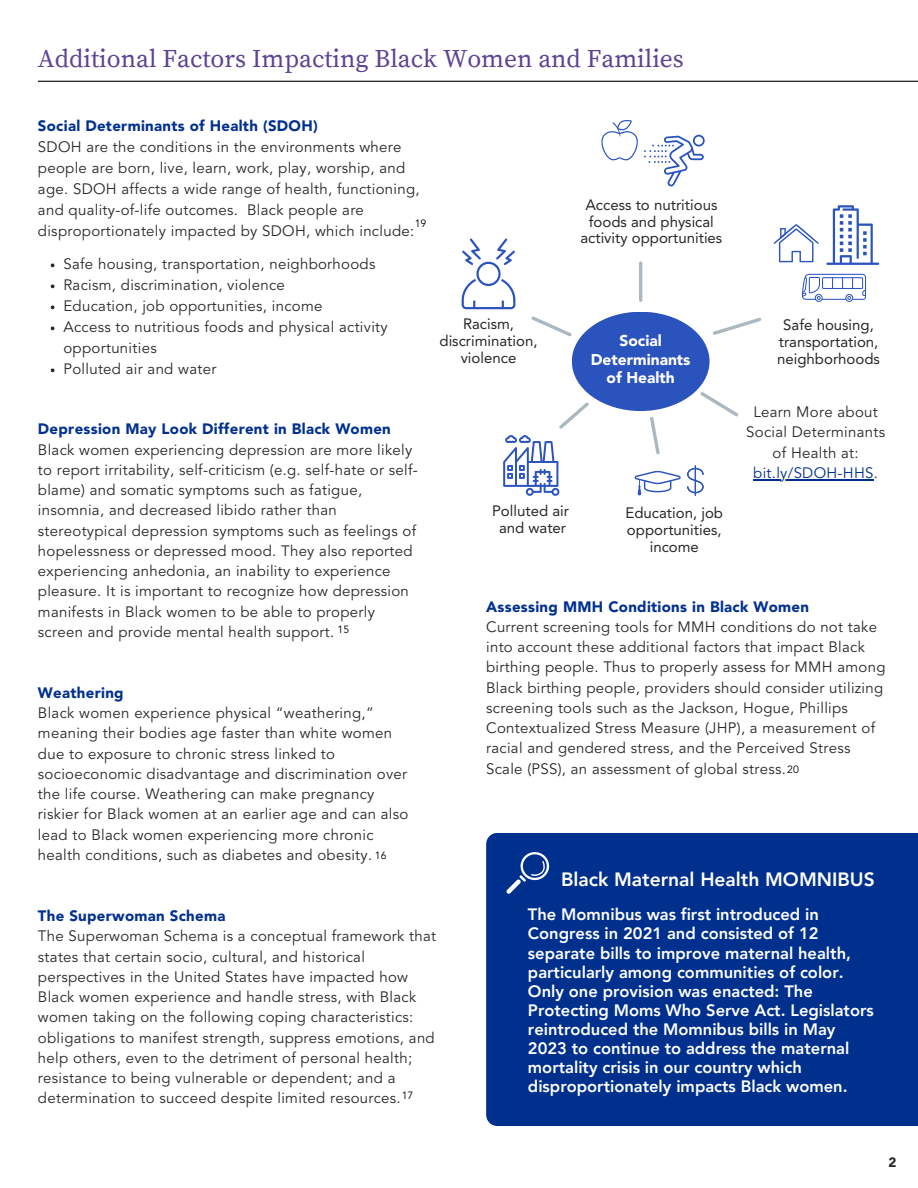
<style>
.page{position:relative;width:918px;height:1188px;background:#fff}
.page>*{position:absolute;margin:0;border:0;box-sizing:border-box;transform-origin:0 0}
.t1{font:25.35px "Source Serif Pro";color:#5d4392}
.t2{font:800 19.2px "Avenir LT Pro";color:#fff}
.t3{font:800 16.5px/19.2px "Avenir LT Pro";color:#fff}
.t4{font:900 15.6px/18.5px "Avenir LT Std";color:#fff;text-align:center}
.t5{font:15px/20.2px "Avenir LT Std";letter-spacing:.02em;color:#2a2829}
.t6{font:15px/16.8px "Avenir LT Std";color:#2a2829;text-align:center}
.t7{font:900 15px "Avenir LT Std";letter-spacing:.02em;color:#00308e}
.t8{font:900 13.5px "Avenir LT Std";color:#2a2829}
.t9{font:10.5px "Avenir LT Std";color:#000}
.s1{color:#00308e}
</style>
<div class="page">
<hr style="left:38px;top:81px;width:880px;height:1px;background:#000">
<svg style="left:51px;top:263px;width:3px;height:4px"></svg>
<svg style="left:51px;top:284px;width:3px;height:4px"></svg>
<svg style="left:51px;top:305px;width:3px;height:4px"></svg>
<svg style="left:51px;top:326px;width:3px;height:4px"></svg>
<svg style="left:51px;top:368px;width:3px;height:4px"></svg>
<div style="left:486px;top:833px;width:432px;height:292px;background:#00308e"></div>
<svg style="left:507px;top:852px;width:42px;height:42px;background:#2d54a2"></svg>
<svg style="left:712px;top:317px;width:50px;height:18px"></svg>
<svg style="left:826px;top:205px;width:53px;height:60px"></svg>
<svg style="left:774px;top:224px;width:45px;height:38px"></svg>
<svg style="left:802px;top:274px;width:64px;height:28px"></svg>
<svg style="left:462px;top:238px;width:53px;height:71px"></svg>
<svg style="left:635px;top:471px;width:46px;height:24px"></svg>
<svg style="left:687px;top:465px;width:17px;height:31px"></svg>
<hr style="left:639px;top:263px;width:3px;height:37px;background:#acb8c0">
<svg style="left:601px;top:120px;width:104px;height:67px"></svg>
<svg style="left:503px;top:402px;width:86px;height:94px"></svg>
<svg style="left:531px;top:316px;width:41px;height:21px"></svg>
<div style="left:572px;top:312px;width:138px;height:99px;background:#2a53bd;border-radius:50%"></div>
<hr style="left:753px;top:479px;width:121px;height:1px;background:#00308e">
<svg style="left:697px;top:389px;width:42px;height:28px"></svg>
<svg style="left:650px;top:416px;width:10px;height:39px"></svg>
<p class="t1" style="left:38px;top:44px;width:647px">Additional Factors Impacting Black Women and Families</p>
<p class="t7" style="left:38px;top:120px;width:281px">Social Determinants of Health (SDOH)</p>
<p class="t5" style="left:38px;top:138px;width:383px;line-height:21px">SDOH are the conditions in the environments where people are born, live, learn, work, play, worship, and age. SDOH affects a wide range of health, functioning, and quality-of-life outcomes. Black people are disproportionately impacted by SDOH, which include:</p>
<p class="t9" style="left:415px;top:219px;width:13px">19</p>
<p class="t5" style="left:63px;top:256px;width:314px">Safe housing, transportation, neighborhoods</p>
<p class="t5" style="left:63px;top:277px;width:223px">Racism, discrimination, violence</p>
<p class="t5" style="left:63px;top:298px;width:261px">Education, job opportunities, income</p>
<p class="t5" style="left:63px;top:318px;width:326px;line-height:21px">Access to nutritious foods and physical activity opportunities</p>
<p class="t5" style="left:63px;top:361px;width:154px">Polluted air and water</p>
<p class="t7" style="left:38px;top:423px;width:354px">Depression May Look Different in Black Women</p>
<p class="t5" style="left:38px;top:441px;width:381px">Black women experiencing depression are more likely to report irritability, self-criticism (e.g. self-hate or self&shy;blame) and somatic symptoms such as fatigue, insomnia, and decreased libido rather than stereotypical depression symptoms such as feelings of hopelessness or depressed mood. They also reported experiencing anhedonia, an inability to experience pleasure. It is important to recognize how depression manifests in Black women to be able to properly screen and provide mental health support.</p>
<p class="t9" style="left:338px;top:625px;width:13px">15</p>
<p class="t7" style="left:38px;top:687px;width:87px">Weathering</p>
<p class="t5" style="left:38px;top:704px;width:372px">Black women experience physical “weathering,” meaning their bodies age faster than white women due to exposure to chronic stress linked to socioeconomic disadvantage and discrimination over the life course. Weathering can make pregnancy riskier for Black women at an earlier age and can also lead to Black women experiencing more chronic health conditions, such as diabetes and obesity.</p>
<p class="t9" style="left:375px;top:851px;width:13px">16</p>
<p class="t6" style="left:580px;top:197px;width:143px">Access to nutritious foods and physical activity opportunities</p>
<p class="t6" style="left:440px;top:317px;width:100px">Racism, discrimination, violence</p>
<p class="t4" style="left:591px;top:333px;width:101px">Social<br>Determinants of Health</p>
<p class="t6" style="left:492px;top:504px;width:78px">Polluted air</p>
<p class="t6" style="left:499px;top:521px;width:69px">and water</p>
<p class="t6" style="left:626px;top:506px;width:99px">Education, job opportunities, income</p>
<p class="t6" style="left:777px;top:318px;width:104px">Safe housing, transportation, neighborhoods</p>
<p class="t5" style="left:746px;top:403px;width:140px;text-align:center">Learn More about<br>Social Determinants of Health at: <span class="s1">bit.ly/SDOH-HHS</span>.</p>
<p class="t7" style="left:486px;top:600px;width:324px">Assessing MMH Conditions in Black Women</p>
<p class="t5" style="left:486px;top:618px;width:401px">Current screening tools for MMH conditions do not take into account these additional factors that impact Black birthing people. Thus to properly assess for MMH among Black birthing people, providers should consider utilizing screening tools such as the Jackson, Hogue, Phillips Contextualized Stress Measure (JHP), a measurement of racial and gendered stress, and the Perceived Stress Scale (PSS), an assessment of global stress.</p>
<p class="t9" style="left:787px;top:765px;width:13px">20</p>
<p class="t2" style="left:561px;top:871px;width:315px">Black Maternal Health MOMNIBUS</p>
<p class="t7" style="left:38px;top:910px;width:189px">The Superwoman Schema</p>
<p class="t5" style="left:38px;top:927px;width:400px">The Superwoman Schema is a conceptual framework that states that certain socio, cultural, and historical perspectives in the United States have impacted how Black women experience and handle stress, with Black women taking on the following coping characteristics: obligations to manifest strength, suppress emotions, and help others, even to the detriment of personal health; resistance to being vulnerable or dependent; and a determination to succeed despite limited resources.</p>
<p class="t9" style="left:402px;top:1091px;width:13px">17</p>
<p class="t3" style="left:528px;top:907px;width:347px">The Momnibus was first introduced in Congress in 2021 and consisted of 12 separate bills to improve maternal health, particularly among communities of color.<br>Only one provision was enacted: The Protecting Moms Who Serve Act. Legislators reintroduced the Momnibus bills in May 2023 to continue to address the maternal mortality crisis in our country which disproportionately impacts Black women.</p>
<p class="t8" style="left:888px;top:1156px;width:9px">2</p>
</div>
